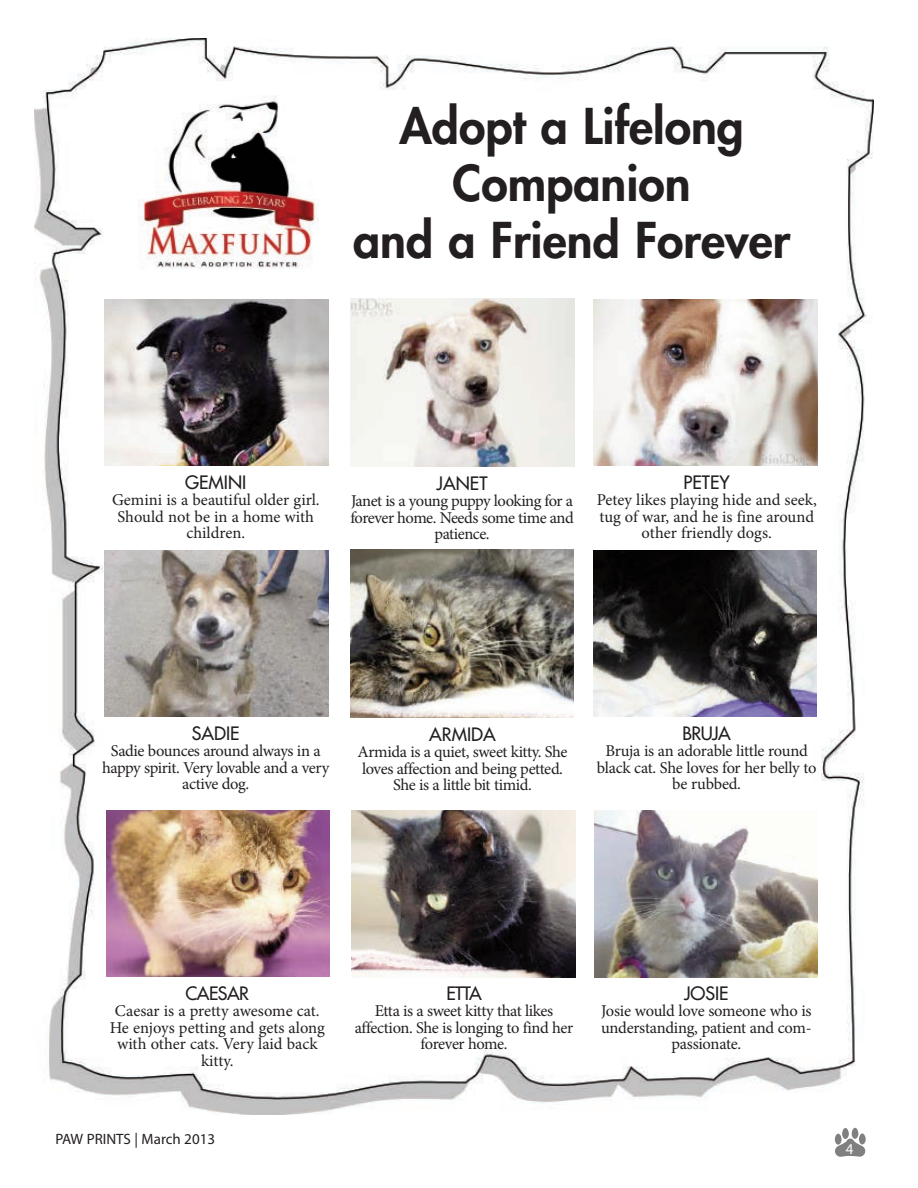
<style>
.page{position:relative;width:918px;height:1188px;background:#fff}
.page>*{position:absolute;margin:0;border:0;box-sizing:border-box;transform-origin:0 0}
.t1{font:800 48px/57px "Futura Std";color:#231f20;text-align:center}
.t2{font:500 18px "Futura Std";color:#231f20}
.t3{font:16.5px/16.5px "Minion Pro";letter-spacing:-.02em;color:#231f20;text-align:center}
.t4{font:16.5px/16.5px "Minion Pro";color:#231f20;text-align:center}
.t5{font:15px "Myriad Pro";color:#231f20}
.t6{font:15px "Myriad Pro";color:#fff}
</style>
<div class="page">
<img style="left:34px;top:38px;width:840px;height:1077px">
<img style="left:350px;top:299px;width:224px;height:167px">
<img style="left:105px;top:299px;width:223px;height:167px">
<img style="left:593px;top:299px;width:224px;height:167px">
<img style="left:350px;top:550px;width:224px;height:167px">
<img style="left:105px;top:550px;width:223px;height:166px">
<img style="left:593px;top:550px;width:224px;height:166px">
<img style="left:352px;top:810px;width:224px;height:167px">
<img style="left:594px;top:810px;width:224px;height:168px">
<img style="left:106px;top:810px;width:224px;height:166px">
<img style="left:139px;top:96px;width:180px;height:176px">
<svg style="left:835px;top:1138px;width:30px;height:19px"></svg>
<div style="left:835px;top:1134px;width:7px;height:11px;background:#808080;border-radius:50%"></div>
<div style="left:842px;top:1128px;width:7px;height:11px;background:#808080;border-radius:50%"></div>
<div style="left:852px;top:1128px;width:6px;height:11px;background:#808080;border-radius:50%"></div>
<div style="left:859px;top:1133px;width:7px;height:11px;background:#808080;border-radius:50%"></div>
<h1 class="t1" style="left:353px;top:98px;width:439px">Adopt a Lifelong<br>Companion<br>and a Friend Forever</h1>
<p class="t2" style="left:185px;top:471px;width:63px">GEMINI</p>
<p class="t4" style="left:112px;top:492px;width:209px">Gemini is a beautiful older girl.<br>Should not be in a home with children.</p>
<p class="t2" style="left:437px;top:472px;width:52px">JANET</p>
<p class="t3" style="left:350px;top:493px;width:225px">Janet is a young puppy looking for a forever home. Needs some time and patience.</p>
<p class="t2" style="left:684px;top:471px;width:48px">PETEY</p>
<p class="t4" style="left:597px;top:492px;width:222px">Petey likes playing hide and seek, tug of war, and he is fine around other friendly dogs.</p>
<p class="t2" style="left:192px;top:722px;width:49px">SADIE</p>
<p class="t3" style="left:102px;top:743px;width:229px">Sadie bounces around always in a happy spirit. Very lovable and a very active dog.</p>
<p class="t2" style="left:429px;top:723px;width:68px">ARMIDA</p>
<p class="t3" style="left:358px;top:744px;width:212px">Armida is a quiet, sweet kitty. She loves affection and being petted.<br>She is a little bit timid.</p>
<p class="t2" style="left:682px;top:722px;width:50px">BRUJA</p>
<p class="t3" style="left:597px;top:743px;width:221px">Bruja is an adorable little round black cat. She loves for her belly to be rubbed.</p>
<p class="t2" style="left:186px;top:982px;width:65px">CAESAR</p>
<p class="t4" style="left:110px;top:1003px;width:217px">Caesar is a pretty awesome cat.<br>He enjoys petting and gets along with other cats. Very laid back kitty.</p>
<p class="t5" style="left:56px;top:1129px;width:161px">PAW PRINTS | March 2013</p>
<p class="t2" style="left:446px;top:982px;width:37px">ETTA</p>
<p class="t3" style="left:355px;top:1003px;width:220px">Etta is a sweet kitty that likes affection. She is longing to find her forever home.</p>
<p class="t2" style="left:684px;top:982px;width:46px">JOSIE</p>
<p class="t3" style="left:601px;top:1003px;width:212px">Josie would love someone who is understanding, patient and com&shy;passionate.</p>
<p class="t6" style="left:846px;top:1140px;width:9px">4</p>
</div>
